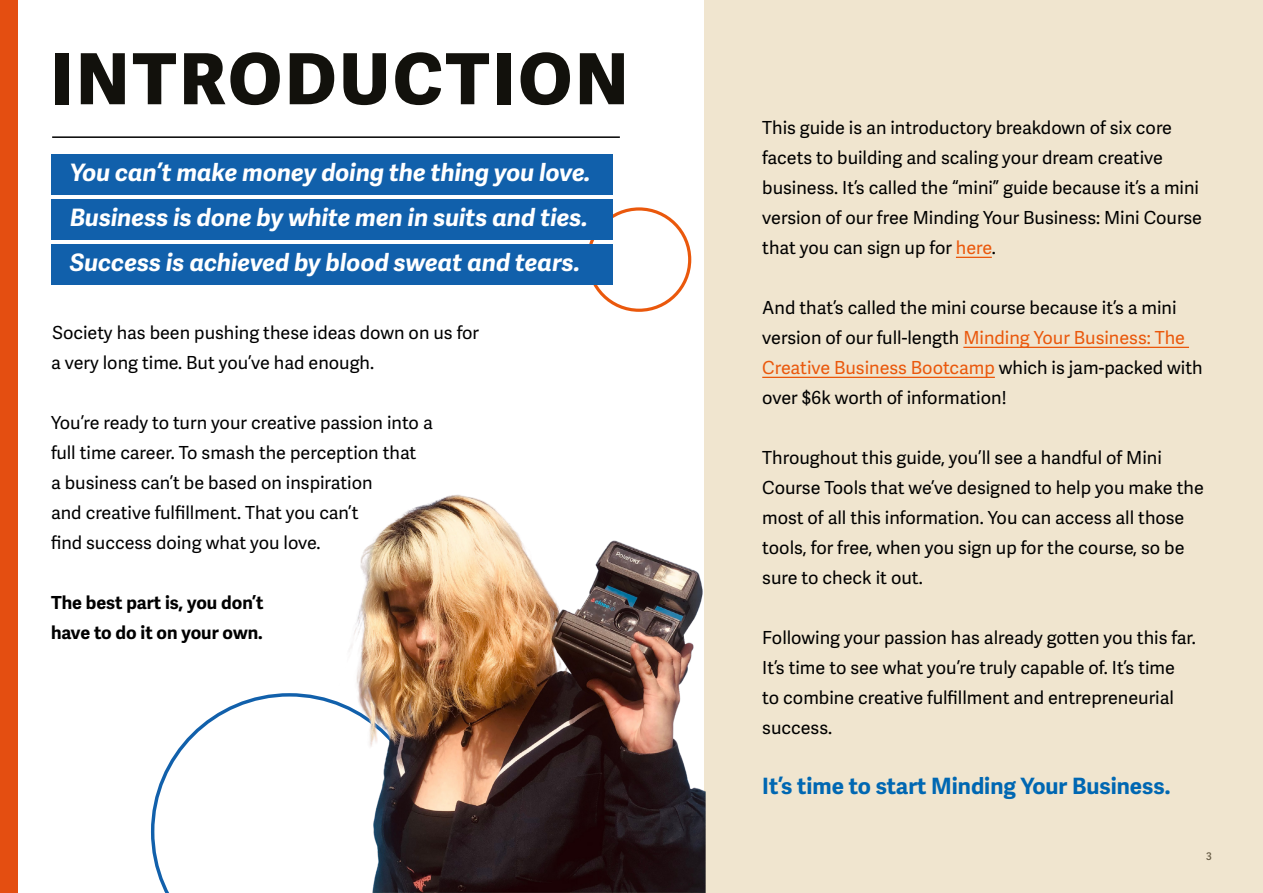
<style>
.page{position:relative;width:1263px;height:893px;background:#fff}
.page>*{position:absolute;margin:0;border:0;box-sizing:border-box;transform-origin:0 0}
.t1{font:800 70.5px "Adelle Sans";letter-spacing:.05em;color:#12110c}
.t2{font:italic 700 24px/45px "Adelle Sans";color:#fff;text-align:justify}
.t3{font:700 22.5px "Adelle Sans";color:#0067b2}
.t4{font:18px/30px "Adelle Sans";color:#000}
.t5{font:700 18px/30px "Adelle Sans";color:#000}
.t6{font:600 10.5px "Adelle Sans";color:#000}
.s1{color:#ea580c}
</style>
<div class="page">
<div style="left:587px;top:207px;width:104px;height:105px;border:3px solid #ea580c;border-radius:50%"></div>
<svg style="left:151px;top:693px;width:166px;height:200px"></svg>
<div style="left:704px;top:0;width:559px;height:893px;background:#f0e5cf"></div>
<div style="left:51px;top:154px;width:561px;height:41px;background:#1160ab"></div>
<div style="left:51px;top:199px;width:561px;height:41px;background:#1160ab"></div>
<div style="left:51px;top:244px;width:561px;height:41px;background:#1160ab"></div>
<hr style="left:52px;top:136px;width:568px;height:2px;background:#000">
<div style="left:0;top:0;width:18px;height:893px;background:#e44e11"></div>
<hr style="left:956px;top:257px;width:36px;height:1px;background:#ea580c">
<hr style="left:963px;top:347px;width:226px;height:1px;background:#ea580c">
<hr style="left:762px;top:377px;width:233px;height:1px;background:#ea580c">
<img style="left:317px;top:494px;width:389px;height:399px">
<h1 class="t1" style="left:51px;top:35px;width:579px">INTRODUCTION</h1>
<h2 class="t2" style="left:70px;top:151px;width:522px">You can’t make money doing the thing you love.<br>Business is done by white men in suits and ties.<br>Success is achieved by blood sweat and tears.</h2>
<p class="t4" style="left:51px;top:319px;width:430px">Society has been pushing these ideas down on us for a very long time. But you’ve had enough.</p>
<p class="t4" style="left:51px;top:409px;width:383px">You’re ready to turn your creative passion into a full time career. To smash the perception that<br>a business can’t be based on inspiration<br>and creative fulfillment. That you can’t<br>find success doing what you love.</p>
<p class="t5" style="left:51px;top:588px;width:214px">The best part is, you don’t have to do it on your own.</p>
<p class="t4" style="left:762px;top:113px;width:441px">This guide is an introductory breakdown of six core facets to building and scaling your dream creative business. It’s called the “mini” guide because it’s a mini version of our free Minding Your Business: Mini Course that you can sign up for <span class="s1">here</span>.</p>
<p class="t4" style="left:762px;top:293px;width:442px">And that’s called the mini course because it’s a mini version of our full-length <span class="s1">Minding Your Business: The Creative Business Bootcamp</span> which is jam-packed with over $6k worth of information!</p>
<p class="t4" style="left:762px;top:443px;width:443px">Throughout this guide, you’ll see a handful of Mini Course Tools that we’ve designed to help you make the most of all this information. You can access all those tools, for free, when you sign up for the course, so be sure to check it out.</p>
<p class="t4" style="left:762px;top:623px;width:435px">Following your passion has already gotten you this far.<br>It’s time to see what you’re truly capable of. It’s time to combine creative fulfillment and entrepreneurial success.</p>
<p class="t3" style="left:762px;top:773px;width:410px">It’s time to start Minding Your Business.</p>
<p class="t6" style="left:1206px;top:850px;width:7px">3</p>
</div>
